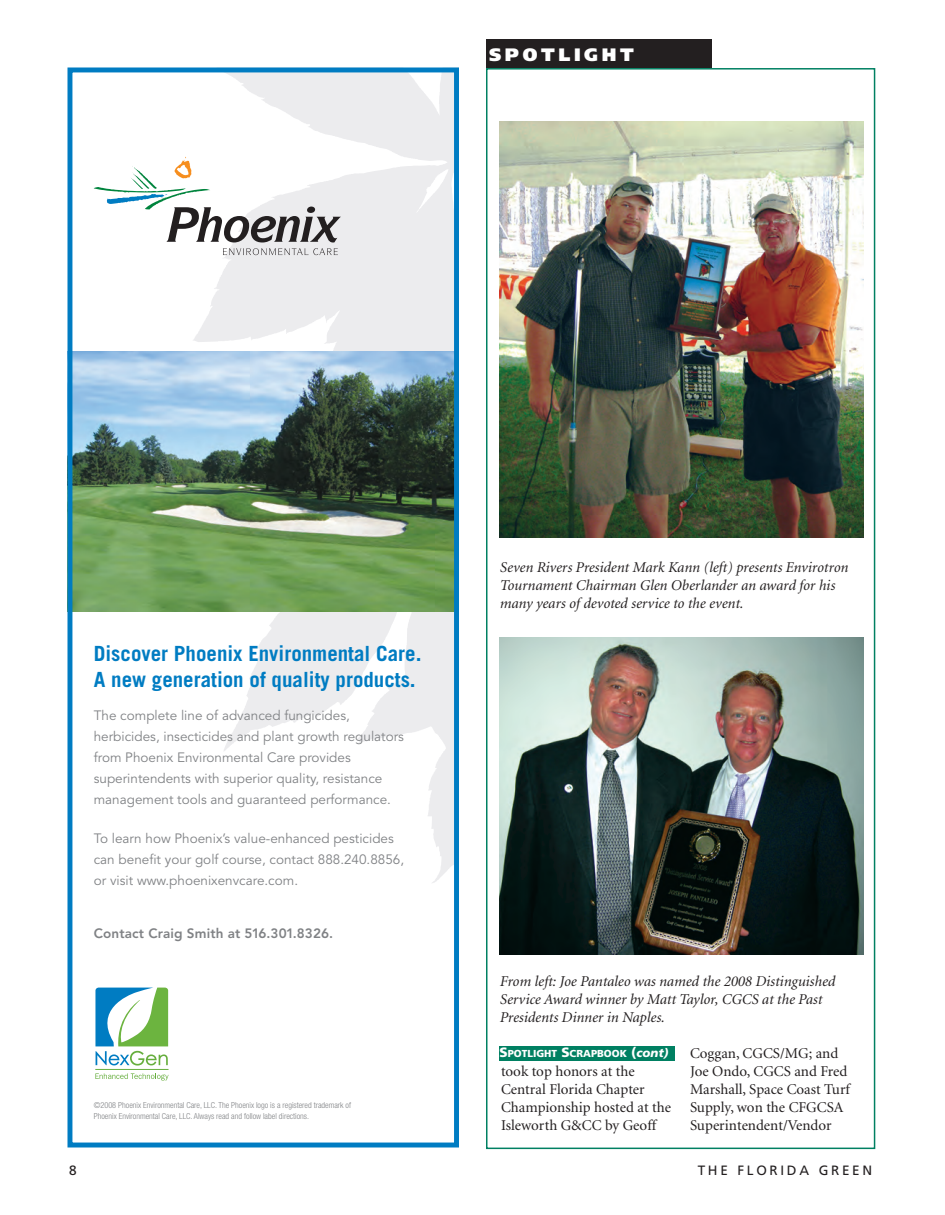
<style>
.page{position:relative;width:945px;height:1215px;background:#fff}
.page>*{position:absolute;margin:0;border:0;box-sizing:border-box;transform-origin:0 0}
.t1{font:700 20.85px/26px "Trade Gothic";color:#007cc2}
.t2{font:900 18px "Frutiger";letter-spacing:.2em;color:#fff}
.t3{font:italic 15px/18px "Minion";color:#231f20}
.t4{font:15px/18px "Minion";color:#231f20}
.t5{font:13.5px/21px "Avenir";color:#808285}
.t6{font:800 13.5px "Avenir";letter-spacing:.01em;color:#808285}
.t7{font:13.5px "Frutiger";letter-spacing:.2em;color:#231f20}
.t8{font:900 10.2px "Frutiger";color:#fff}
.t9{font:300 condensed 8.25px/11.1px "Helvetica Neue LT";color:#808285}
.s1{font-size:13.5px}
.s2{font-style:italic;font-size:12px}
</style>
<div class="page">
<svg style="left:193px;top:74px;width:260px;height:277px;fill:#ececee"></svg>
<svg style="left:223px;top:611px;width:230px;height:272px"></svg>
<svg style="left:94px;top:157px;width:247px;height:98px"></svg>
<img style="left:74px;top:351px;width:379px;height:260px">
<hr style="left:95px;top:1069px;width:74px;height:1px;background:#66ae3d">
<svg style="left:95px;top:988px;width:73px;height:78px"></svg>
<svg style="left:95px;top:1073px;width:74px;height:8px"></svg>
<div style="left:68px;top:68px;width:391px;height:1079px;border:5px solid #007cc2"></div>
<div style="left:486px;top:68px;width:389px;height:1081px;border:2px solid #008062"></div>
<div style="left:486px;top:39px;width:226px;height:29px;background:#231f20"></div>
<img style="left:500px;top:122px;width:364px;height:416px">
<img style="left:500px;top:637px;width:364px;height:318px">
<div style="left:499px;top:1046px;width:176px;height:15px;background:#008062"></div>
<h2 class="t2" style="left:489px;top:43px;width:146px">SPOTLIGHT</h2>
<h1 class="t1" style="left:94px;top:641px;width:329px">Discover Phoenix Environmental Care.<br>A new generation of quality products.</h1>
<p class="t5" style="left:94px;top:705px;width:312px">The complete line of advanced fungicides, herbicides, insecticides and plant growth regulators from Phoenix Environmental Care provides superintendents with superior quality, resistance management tools and guaranteed performance.</p>
<p class="t5" style="left:94px;top:828px;width:312px">To learn how Phoenix’s value-enhanced pesticides can benefit your golf course, contact 888.240.8856, or visit www.phoenixenvcare.com.</p>
<p class="t6" style="left:94px;top:925px;width:241px">Contact Craig Smith at 516.301.8326.</p>
<p class="t9" style="left:94px;top:1100px;width:259px">©2008 Phoenix Environmental Care, LLC. The Phoenix logo is a registered trademark of<br>Phoenix Environmental Care, LLC. Always read and follow label directions.</p>
<p class="t3" style="left:500px;top:558px;width:350px">Seven Rivers President Mark Kann (left) presents Envirotron<br>Tournament Chairman Glen Oberlander an award for his many years of devoted service to the event.</p>
<p class="t3" style="left:500px;top:972px;width:337px">From left: Joe Pantaleo was named the 2008 Distinguished<br>Service Award winner by Matt Taylor, CGCS at the Past<br>Presidents Dinner in Naples.</p>
<p class="t8" style="left:499px;top:1047px;width:170px"><span class="s1">S</span>POTLIGHT <span class="s1">S</span>CRAPBOOK <span class="s1">(</span><span class="s2">cont)</span></p>
<p class="t4" style="left:690px;top:1044px;width:162px">Coggan, CGCS/MG; and<br>Joe Ondo, CGCS and Fred<br>Marshall, Space Coast Turf<br>Supply, won the CFGCSA<br>Superintendent/Vendor</p>
<p class="t4" style="left:501px;top:1062px;width:172px">took top honors at the<br>Central Florida Chapter<br>Championship hosted at the<br>Isleworth G&amp;CC by Geoff</p>
<p class="t7" style="left:69px;top:1162px;width:9px">8</p>
<p class="t7" style="left:698px;top:1162px;width:176px">THE FLORIDA GREEN</p>
</div>
